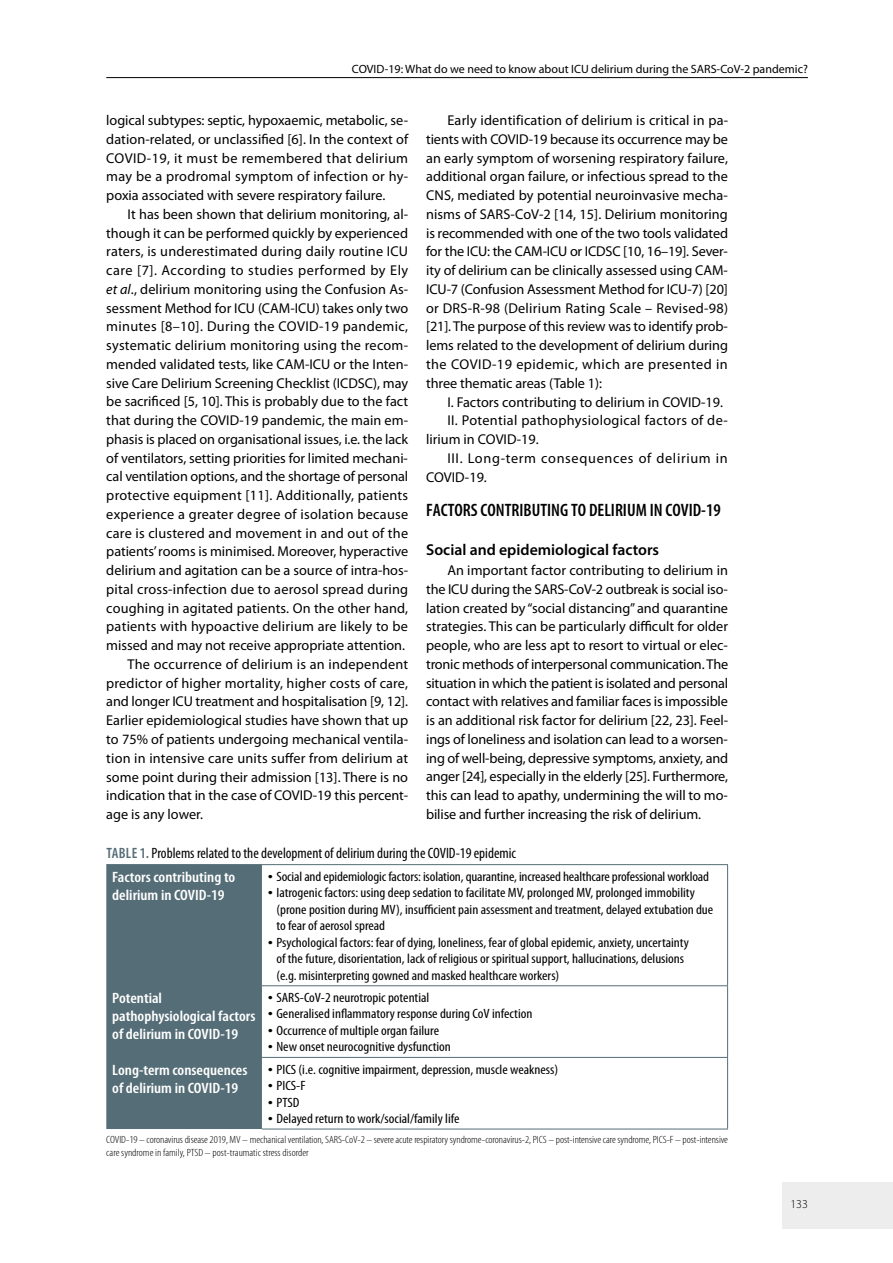
<style>
.page{position:relative;width:893px;height:1263px;background:#fff}
.page>*{position:absolute;margin:0;border:0;box-sizing:border-box;transform-origin:0 0}
.t1{font:600 condensed 18px "Myriad Pro";color:#000}
.t2{font:600 15.75px "Myriad Pro";color:#000}
.t3{font:600 condensed 15px/18px "Myriad Pro";color:#fff;scale:1.1 1}
.t4{font:condensed 15px/23.5px "Myriad Pro";color:#000}
.t5{font:14.25px/18.8px "Myriad Pro";color:#000;text-align:justify}
.t6{font:14.25px "Myriad Pro";letter-spacing:.02em;color:#000}
.t7{font:14.25px "Myriad Pro";letter-spacing:.025em;color:#000}
.t8{font:14.25px "Myriad Pro";letter-spacing:.035em;color:#000}
.t9{font:14.25px "Myriad Pro";letter-spacing:.05em;color:#000}
.t10{font:condensed 13.5px/16.5px "Myriad Pro";color:#000;scale:1.1 1}
.t11{font:12px "Myriad Pro";color:#000}
.t12{font:300 12px "Myriad Pro";color:#000}
.t13{font:300 condensed 10.5px/13.5px "Myriad Pro";letter-spacing:-.005em;color:#000;scale:1.1 1}
.s1{font-style:italic}
.s2{font-weight:600;color:#556d76}
.s3{font-weight:600;color:#fff}
.s4{font-family:"Times New Roman";font-stretch:normal}
</style>
<div class="page">
<div style="left:782px;top:1182px;width:111px;height:47px;background:#ededed"></div>
<hr style="left:106px;top:77px;width:702px;height:1px;background:#000">
<div style="left:106px;top:865px;width:156px;height:264px;background:#556d76"></div>
<hr style="left:262px;top:1129px;width:466px;height:1px;background:#556d76">
<hr style="left:106px;top:864px;width:156px;height:1px;background:#556d76">
<hr style="left:262px;top:864px;width:466px;height:1px;background:#556d76">
<hr style="left:727px;top:865px;width:1px;height:120px;background:#556d76">
<hr style="left:262px;top:985px;width:466px;height:1px;background:#556d76">
<hr style="left:727px;top:986px;width:1px;height:71px;background:#556d76">
<hr style="left:262px;top:1057px;width:466px;height:1px;background:#556d76">
<hr style="left:727px;top:1058px;width:1px;height:71px;background:#556d76">
<p class="t11" style="left:352px;top:62px;width:457px">COVID-19: What do we need to know about ICU delirium during the SARS-CoV-2 pandemic?</p>
<p class="t5" style="left:106px;top:111px;width:303px">logical subtypes: septic, hypoxaemic, metabolic, se&shy;dation-related, or unclassified [6]. In the context of COVID-19, it must be remembered that delirium may be a prodromal symptom of infection or hy&shy;poxia associated with severe respiratory failure.</p>
<p class="t5" style="left:128px;top:204px;width:282px">It has been shown that delirium monitoring, al-</p>
<p class="t5" style="left:106px;top:223px;width:303px">though it can be performed quickly by experienced</p>
<p class="t5" style="left:106px;top:242px;width:303px">raters, is underestimated during daily routine ICU</p>
<p class="t8" style="left:106px;top:262px;width:303px">care [7]. According to studies performed by Ely</p>
<p class="t5" style="left:106px;top:279px;width:303px"><span class="s1">et al</span>., delirium monitoring using the Confusion As-</p>
<p class="t5" style="left:106px;top:298px;width:303px">sessment Method for ICU (CAM-ICU) takes only two</p>
<p class="t7" style="left:106px;top:318px;width:303px">minutes [8–10]. During the COVID-19 pandemic,</p>
<p class="t5" style="left:106px;top:336px;width:303px">systematic delirium monitoring using the recom-</p>
<p class="t5" style="left:106px;top:354px;width:303px">mended validated tests, like CAM-ICU or the Inten-</p>
<p class="t5" style="left:106px;top:373px;width:303px">sive Care Delirium Screening Checklist (ICDSC), may</p>
<p class="t5" style="left:106px;top:392px;width:303px">be sacrificed [5, 10]. This is probably due to the fact</p>
<p class="t5" style="left:106px;top:411px;width:303px">that during the COVID-19 pandemic, the main em-</p>
<p class="t5" style="left:106px;top:429px;width:303px">phasis is placed on organisational issues, i.e. the lack</p>
<p class="t5" style="left:106px;top:448px;width:303px">of ventilators, setting priorities for limited mechani-</p>
<p class="t5" style="left:106px;top:467px;width:303px">cal ventilation options, and the shortage of personal</p>
<p class="t6" style="left:106px;top:487px;width:303px">protective equipment [11]. Additionally, patients</p>
<p class="t6" style="left:106px;top:505px;width:303px">experience a greater degree of isolation because</p>
<p class="t5" style="left:106px;top:523px;width:303px">care is clustered and movement in and out of the</p>
<p class="t5" style="left:106px;top:542px;width:303px">patients’ rooms is minimised. Moreover, hyperactive</p>
<p class="t5" style="left:106px;top:561px;width:303px">delirium and agitation can be a source of intra-hos-</p>
<p class="t5" style="left:106px;top:579px;width:303px">pital cross-infection due to aerosol spread during</p>
<p class="t5" style="left:106px;top:598px;width:303px">coughing in agitated patients. On the other hand,</p>
<p class="t5" style="left:106px;top:617px;width:303px">patients with hypoactive delirium are likely to be</p>
<p class="t5" style="left:106px;top:636px;width:300px">missed and may not receive appropriate attention.</p>
<p class="t5" style="left:128px;top:655px;width:282px">The occurrence of delirium is an independent</p>
<p class="t5" style="left:106px;top:673px;width:303px">predictor of higher mortality, higher costs of care,</p>
<p class="t5" style="left:106px;top:692px;width:303px">and longer ICU treatment and hospitalisation [9, 12].</p>
<p class="t5" style="left:106px;top:711px;width:303px">Earlier epidemiological studies have shown that up</p>
<p class="t5" style="left:106px;top:730px;width:303px">to 75% of patients undergoing mechanical ventila-</p>
<p class="t5" style="left:106px;top:748px;width:303px">tion in intensive care units suffer from delirium at</p>
<p class="t5" style="left:106px;top:767px;width:303px">some point during their admission [13]. There is no</p>
<p class="t5" style="left:106px;top:786px;width:303px">indication that in the case of COVID-19 this percent-</p>
<p class="t5" style="left:106px;top:805px;width:98px">age is any lower.</p>
<p class="t5" style="left:426px;top:111px;width:303px;text-indent:21px">Early identification of delirium is critical in pa&shy;tients with COVID-19 because its occurrence may be an early symptom of worsening respiratory failure, additional organ failure, or infectious spread to the CNS, mediated by potential neuroinvasive mecha&shy;nisms of SARS-CoV-2 [14, 15]. Delirium monitoring is recommended with one of the two tools validated for the ICU: the CAM-ICU or ICDSC [10, 16–19]. Sever&shy;ity of delirium can be clinically assessed using CAM-ICU-7 (Confusion Assessment Method for ICU-7) [20] or DRS-R-98 (Delirium Rating Scale – Revised-98) [21]. The purpose of this review was to identify prob&shy;lems related to the development of delirium during the COVID-19 epidemic, which are presented in three thematic areas (Table 1):</p>
<p class="t5" style="left:447px;top:392px;width:277px">I. Factors contributing to delirium in COVID-19.</p>
<p class="t7" style="left:447px;top:412px;width:282px">II. Potential pathophysiological factors of de-</p>
<p class="t5" style="left:426px;top:430px;width:114px">lirium in COVID-19.</p>
<p class="t9" style="left:447px;top:449px;width:282px">III. Long-term consequences of delirium in</p>
<p class="t5" style="left:426px;top:467px;width:62px">COVID-19.</p>
<p class="t1" style="left:426px;top:499px;width:296px">FACTORS CONTRIBUTING TO DELIRIUM IN COVID-19</p>
<p class="t2" style="left:426px;top:539px;width:235px">Social and epidemiological factors</p>
<p class="t5" style="left:426px;top:561px;width:304px;text-indent:21px">An important factor contributing to delirium in the ICU during the SARS-CoV-2 outbreak is social iso&shy;lation created by “social distancing” and quarantine strategies. This can be particularly difficult for older people, who are less apt to resort to virtual or elec&shy;tronic methods of interpersonal communication. The situation in which the patient is isolated and personal contact with relatives and familiar faces is impossible is an additional risk factor for delirium [22, 23]. Feel&shy;ings of loneliness and isolation can lead to a worsen&shy;ing of well-being, depressive symptoms, anxiety, and anger [24], especially in the elderly [25]. Furthermore, this can lead to apathy, undermining the will to mo&shy;bilise and further increasing the risk of delirium.</p>
<p class="t4" style="left:112px;top:841px;width:405px;text-indent:-6px"><span class="s2">TABLE 1.</span> Problems related to the development of delirium during the COVID-19 epidemic<br><span class="s3">Factors contributing to</span></p>
<p class="t3" style="left:112px;top:886px;width:104px">delirium in COVID-19</p>
<p class="t10" style="left:268px;top:868px;width:403px"><span class="s4">•</span> Social and epidemiologic factors: isolation, quarantine, increased healthcare professional workload</p>
<p class="t10" style="left:276px;top:884px;width:399px;text-indent:-9px"><span class="s4">•</span> Iatrogenic factors: using deep sedation to facilitate MV, prolonged MV, prolonged immobility (prone position during MV), insufficient pain assessment and treatment, delayed extubation due to fear of aerosol spread</p>
<p class="t10" style="left:276px;top:934px;width:376px;text-indent:-9px"><span class="s4">•</span> Psychological factors: fear of dying, loneliness, fear of global epidemic, anxiety, uncertainty of the future, disorientation, lack of religious or spiritual support, hallucinations, delusions (e.g. misinterpreting gowned and masked healthcare workers)</p>
<p class="t3" style="left:112px;top:989px;width:132px">Potential pathophysiological factors of delirium in COVID-19</p>
<p class="t10" style="left:268px;top:989px;width:148px"><span class="s4">•</span> SARS-CoV-2 neurotropic potential</p>
<p class="t10" style="left:268px;top:1005px;width:242px"><span class="s4">•</span> Generalised inflammatory response during CoV infection</p>
<p class="t10" style="left:268px;top:1022px;width:157px"><span class="s4">•</span> Occurrence of multiple organ failure</p>
<p class="t10" style="left:268px;top:1038px;width:168px"><span class="s4">•</span> New onset neurocognitive dysfunction</p>
<p class="t3" style="left:112px;top:1060px;width:124px">Long-term consequences of delirium in COVID-19</p>
<p class="t10" style="left:268px;top:1061px;width:265px"><span class="s4">•</span> PICS (i.e. cognitive impairment, depression, muscle weakness)</p>
<p class="t10" style="left:268px;top:1077px;width:36px"><span class="s4">•</span> PICS-F</p>
<p class="t10" style="left:268px;top:1094px;width:30px"><span class="s4">•</span> PTSD</p>
<p class="t10" style="left:268px;top:1110px;width:176px"><span class="s4">•</span> Delayed return to work/social/family life</p>
<p class="t13" style="left:106px;top:1132px;width:567px">COVID-19 – coronavirus disease 2019, MV – mechanical ventilation, SARS-CoV-2 – severe acute respiratory syndrome-coronavirus-2, PICS – post-intensive care syndrome, PICS-F – post-intensive care syndrome in family, PTSD – post-traumatic stress disorder</p>
<p class="t12" style="left:790px;top:1197px;width:19px">133</p>
</div>
